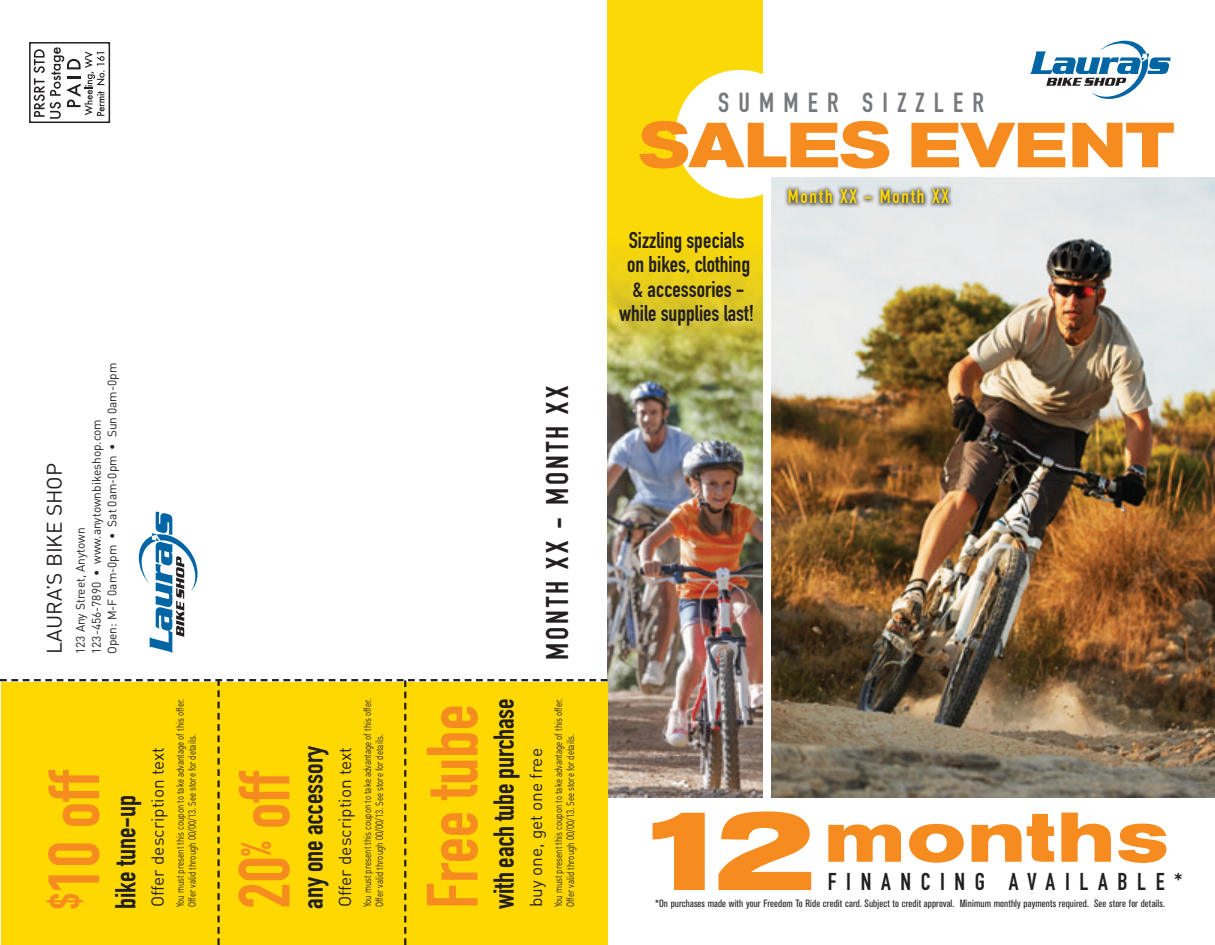
<style>
.page{position:relative;width:1215px;height:945px;background:#fff}
.page>*{position:absolute;margin:0;border:0;box-sizing:border-box;transform-origin:0 0}
.t1{font:70.95px "DIN Engschrift";letter-spacing:-.005em;color:#f68b1f}
.t2{font:700 expanded 69.6px "Akzidenz Grotesk BE";letter-spacing:.04em;color:#f68b1f}
.t3{font:700 expanded 63px "Akzidenz Grotesk BE";letter-spacing:-.01em;color:#f68b1f}
.t4{font:41.4px "DIN Engschrift";color:#f68b1f}
.t5{font:30.9px "DIN Engschrift Bali";letter-spacing:.1em;color:#231f20}
.t6{font:28.35px "DIN Engschrift";letter-spacing:-.01em;color:#231f20}
.t7{font:27.15px "DIN Engschrift Bali";letter-spacing:.34em;color:#76787b}
.t8{font:24px "DIN Engschrift Bali";letter-spacing:.4em;color:#231f20}
.t9{font:22.5px/24.3px "DIN Engschrift Bali";color:#231f20;text-align:center}
.t10{font:20.85px "DIN";color:#231f20}
.t11{font:19.35px "DIN Engschrift Bali";letter-spacing:.1em;color:#ffd801}
.t12{font:17.25px "DIN";color:#231f20}
.t13{font:12.3px/15.9px "DIN";color:#231f20}
.t14{font:10.5px/12px "DIN";color:#231f20;scale:.75 1}
.t15{font:condensed 10.5px "Akzidenz Grotesk BE";letter-spacing:.01em;color:#231f20;scale:1.04 1}
.s1{font-size:114px}
</style>
<div class="page">
<svg style="left:29px;top:42px;width:82px;height:81px"></svg>
<img style="left:608px;top:0;width:155px;height:798px">
<div style="left:676px;top:70px;width:128px;height:129px;background:#fff;border-radius:50%"></div>
<svg style="left:1030px;top:41px;width:141px;height:58px"></svg>
<svg style="left:139px;top:512px;width:59px;height:141px"></svg>
<div style="left:0;top:679px;width:608px;height:266px;background:#ffd801"></div>
<img style="left:772px;top:177px;width:443px;height:621px">
<div style="left:784px;top:184px;width:170px;height:23px;background:#000;opacity:.65"></div>
<h3 class="t10" style="left:41px;top:654px;width:192px;rotate:-90deg">LAURA’S BIKE SHOP</h3>
<p class="t13" style="left:72px;top:654px;width:292px;rotate:-90deg">123 Any Street, Anytown<br>123-456-7890 • www.anytownbikeshop.com<br>Open: M-F 0am-0pm • Sat 0am-0pm • Sun 0am-0pm</p>
<h1 class="t1" style="left:33px;top:894px;width:125px;rotate:-90deg">10 off</h1>
<h3 class="t4" style="left:41px;top:909px;width:17px;rotate:-90deg">$</h3>
<h3 class="t6" style="left:109px;top:909px;width:115px;rotate:-90deg">bike tune-up</h3>
<h3 class="t12" style="left:147px;top:907px;width:162px;rotate:-90deg">Offer description text</h3>
<p class="t14" style="left:174px;top:907px;width:280px;rotate:-90deg">You must present this coupon to take advantage of this offer.<br>Offer valid through 00/00/13. See store for details.</p>
<h1 class="t1" style="left:223px;top:909px;width:139px;rotate:-90deg">20<sup>%</sup> off</h1>
<h3 class="t5" style="left:539px;top:660px;width:276px;rotate:-90deg">MONTH XX - month XX</h3>
<h3 class="t6" style="left:296px;top:909px;width:165px;rotate:-90deg">any one accessory</h3>
<h3 class="t12" style="left:334px;top:907px;width:162px;rotate:-90deg">Offer description text</h3>
<p class="t14" style="left:361px;top:907px;width:280px;rotate:-90deg">You must present this coupon to take advantage of this offer.<br>Offer valid through 00/00/13. See store for details.</p>
<h1 class="t1" style="left:411px;top:909px;width:206px;rotate:-90deg">Free tube</h1>
<h3 class="t6" style="left:487px;top:909px;width:212px;rotate:-90deg">with each tube purchase</h3>
<h3 class="t12" style="left:525px;top:907px;width:161px;rotate:-90deg">buy one, get one free</h3>
<p class="t14" style="left:552px;top:907px;width:280px;rotate:-90deg">You must present this coupon to take advantage of this offer.<br>Offer valid through 00/00/13. See store for details.</p>
<h3 class="t7" style="left:718px;top:87px;width:268px">SUMMER SIZZLE R</h3>
<h3 class="t3" style="left:639px;top:107px;width:537px">SALES EVENT</h3>
<h3 class="t9" style="left:619px;top:228px;width:137px">Sizzling specials on bikes, clothing &amp; accessories - while supplies last!</h3>
<h3 class="t11" style="left:788px;top:185px;width:163px">Month XX - Month XX</h3>
<h2 class="t2" style="left:631px;top:795px;width:538px"><span class="s1">12</span>months</h2>
<h3 class="t8" style="left:828px;top:867px;width:356px">financing available*</h3>
<p class="t15" style="left:655px;top:898px;width:492px">*On purchases made with your Freedom To Ride credit card. Subject to credit approval. Minimum monthly payments required. See store for details.</p>
</div>
